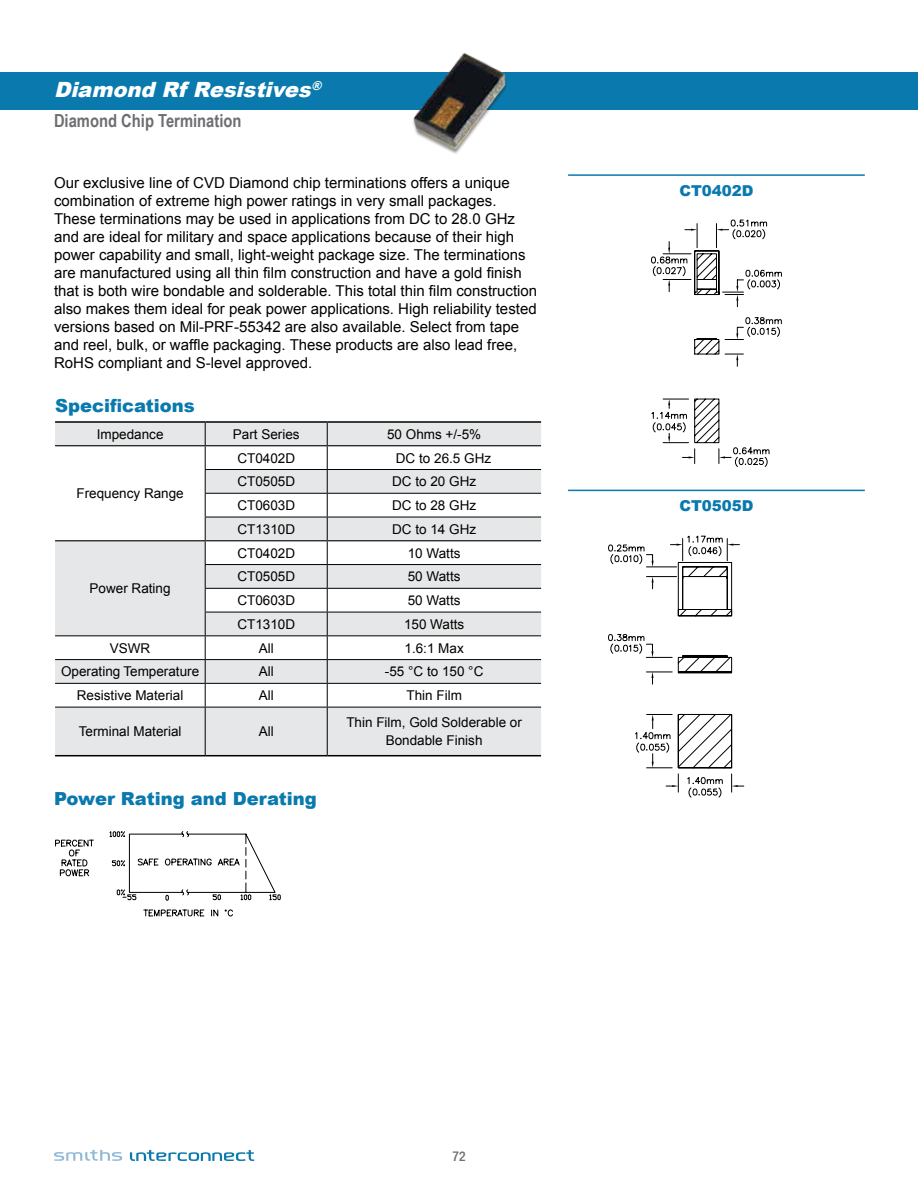
<style>
.page{position:relative;width:918px;height:1188px;background:#fff}
.page>*{position:absolute;margin:0;border:0;box-sizing:border-box;transform-origin:0 0}
.t1{font:italic 900 21px "Arial";color:#fff}
.t2{font:900 18px "Arial";color:#0979ae}
.t3{font:700 18px "Arial Narrow";color:#6d6e71}
.t4{font:15px/18px "Arial";color:#000}
.t5{font:900 15px "Arial";color:#0979ae}
.t6{font:13.5px/18px "Arial";color:#000;text-align:center}
.t7{font:500 condensed 13.5px "Helvetica Neue LT";color:#6d6e71}
</style>
<div class="page">
<div style="left:0;top:72px;width:918px;height:37px;background:#0979ae"></div>
<svg style="left:129px;top:1150px;width:125px;height:11px"></svg>
<svg style="left:54px;top:1150px;width:69px;height:11px"></svg>
<svg style="left:55px;top:831px;width:226px;height:86px"></svg>
<div style="left:55px;top:708px;width:486px;height:47px;background:#e6e7e8"></div>
<hr style="left:55px;top:421px;width:150px;height:2px;background:#000">
<hr style="left:205px;top:421px;width:122px;height:2px;background:#000">
<hr style="left:327px;top:421px;width:214px;height:2px;background:#000">
<hr style="left:55px;top:755px;width:150px;height:1px;background:#000">
<hr style="left:205px;top:755px;width:122px;height:1px;background:#000">
<hr style="left:327px;top:755px;width:214px;height:1px;background:#000">
<svg style="left:55px;top:423px;width:486px;height:284px"></svg>
<hr style="left:55px;top:707px;width:150px;height:1px;background:#000">
<hr style="left:205px;top:707px;width:122px;height:1px;background:#000">
<hr style="left:205px;top:707px;width:1px;height:48px;background:#000">
<hr style="left:327px;top:707px;width:214px;height:1px;background:#000">
<hr style="left:327px;top:707px;width:1px;height:48px;background:#000">
<hr style="left:55px;top:540px;width:150px;height:1px;background:#000">
<hr style="left:205px;top:540px;width:122px;height:1px;background:#000">
<hr style="left:327px;top:540px;width:214px;height:1px;background:#000">
<hr style="left:55px;top:445px;width:150px;height:1px;background:#000">
<hr style="left:205px;top:445px;width:122px;height:1px;background:#000">
<hr style="left:327px;top:445px;width:214px;height:1px;background:#000">
<hr style="left:568px;top:174px;width:297px;height:2px;background:#0979ae">
<svg style="left:651px;top:219px;width:131px;height:248px"></svg>
<hr style="left:568px;top:490px;width:297px;height:1px;background:#0979ae">
<svg style="left:608px;top:535px;width:136px;height:263px"></svg>
<img style="left:335px;top:52px;width:250px;height:102px">
<h1 class="t1" style="left:54px;top:74px;width:273px">Diamond Rf Resistives<sup>®</sup></h1>
<p class="t3" style="left:54px;top:107px;width:189px">Diamond Chip Termination</p>
<p class="t4" style="left:54px;top:174px;width:485px">Our exclusive line of CVD Diamond chip terminations offers a unique combination of extreme high power ratings in very small packages.<br>These terminations may be used in applications from DC to 28.0 GHz and are ideal for military and space applications because of their high power capability and small, light-weight package size. The terminations are manufactured using all thin film construction and have a gold finish that is both wire bondable and solderable. This total thin film construction also makes them ideal for peak power applications. High reliability tested versions based on Mil-PRF-55342 are also available. Select from tape and reel, bulk, or waffle packaging. These products are also lead free, RoHS compliant and S-level approved.</p>
<p class="t2" style="left:55px;top:393px;width:141px">Specifications</p>
<p class="t6" style="left:97px;top:425px;width:68px">Impedance</p>
<p class="t6" style="left:233px;top:425px;width:68px">Part Series</p>
<p class="t6" style="left:387px;top:425px;width:96px">50 Ohms +/-5%</p>
<p class="t6" style="left:76px;top:484px;width:109px">Frequency Range</p>
<p class="t6" style="left:90px;top:579px;width:83px">Power Rating</p>
<p class="t6" style="left:237px;top:449px;width:59px">CT0402D</p>
<p class="t6" style="left:396px;top:449px;width:97px">DC to 26.5 GHz</p>
<p class="t6" style="left:237px;top:472px;width:59px">CT0505D</p>
<p class="t6" style="left:392px;top:472px;width:86px">DC to 20 GHz</p>
<p class="t6" style="left:237px;top:496px;width:59px">CT0603D</p>
<p class="t6" style="left:392px;top:496px;width:86px">DC to 28 GHz</p>
<p class="t6" style="left:237px;top:520px;width:59px">CT1310D</p>
<p class="t6" style="left:392px;top:520px;width:86px">DC to 14 GHz</p>
<p class="t6" style="left:237px;top:544px;width:59px">CT0402D</p>
<p class="t6" style="left:408px;top:544px;width:54px">10 Watts</p>
<p class="t6" style="left:237px;top:568px;width:59px">CT0505D</p>
<p class="t6" style="left:408px;top:568px;width:54px">50 Watts</p>
<p class="t6" style="left:237px;top:591px;width:59px">CT0603D</p>
<p class="t6" style="left:408px;top:591px;width:54px">50 Watts</p>
<p class="t6" style="left:237px;top:615px;width:59px">CT1310D</p>
<p class="t6" style="left:404px;top:615px;width:62px">150 Watts</p>
<p class="t6" style="left:110px;top:639px;width:42px">VSWR</p>
<p class="t6" style="left:259px;top:639px;width:16px">All</p>
<p class="t6" style="left:405px;top:639px;width:61px">1.6:1 Max</p>
<p class="t6" style="left:61px;top:663px;width:140px">Operating Temperature</p>
<p class="t6" style="left:259px;top:663px;width:16px">All</p>
<p class="t6" style="left:385px;top:663px;width:100px">-55 °C to 150 °C</p>
<p class="t6" style="left:77px;top:686px;width:108px">Resistive Material</p>
<p class="t6" style="left:259px;top:686px;width:16px">All</p>
<p class="t6" style="left:406px;top:686px;width:57px">Thin Film</p>
<p class="t6" style="left:79px;top:723px;width:104px">Terminal Material</p>
<p class="t6" style="left:259px;top:723px;width:16px">All</p>
<p class="t6" style="left:346px;top:713px;width:177px">Thin Film, Gold Solderable or<br>Bondable Finish</p>
<p class="t2" style="left:54px;top:786px;width:264px">Power Rating and Derating</p>
<p class="t7" style="left:453px;top:1148px;width:14px">72</p>
<p class="t5" style="left:679px;top:180px;width:76px">CT0402D</p>
<p class="t5" style="left:679px;top:495px;width:76px">CT0505D</p>
</div>
